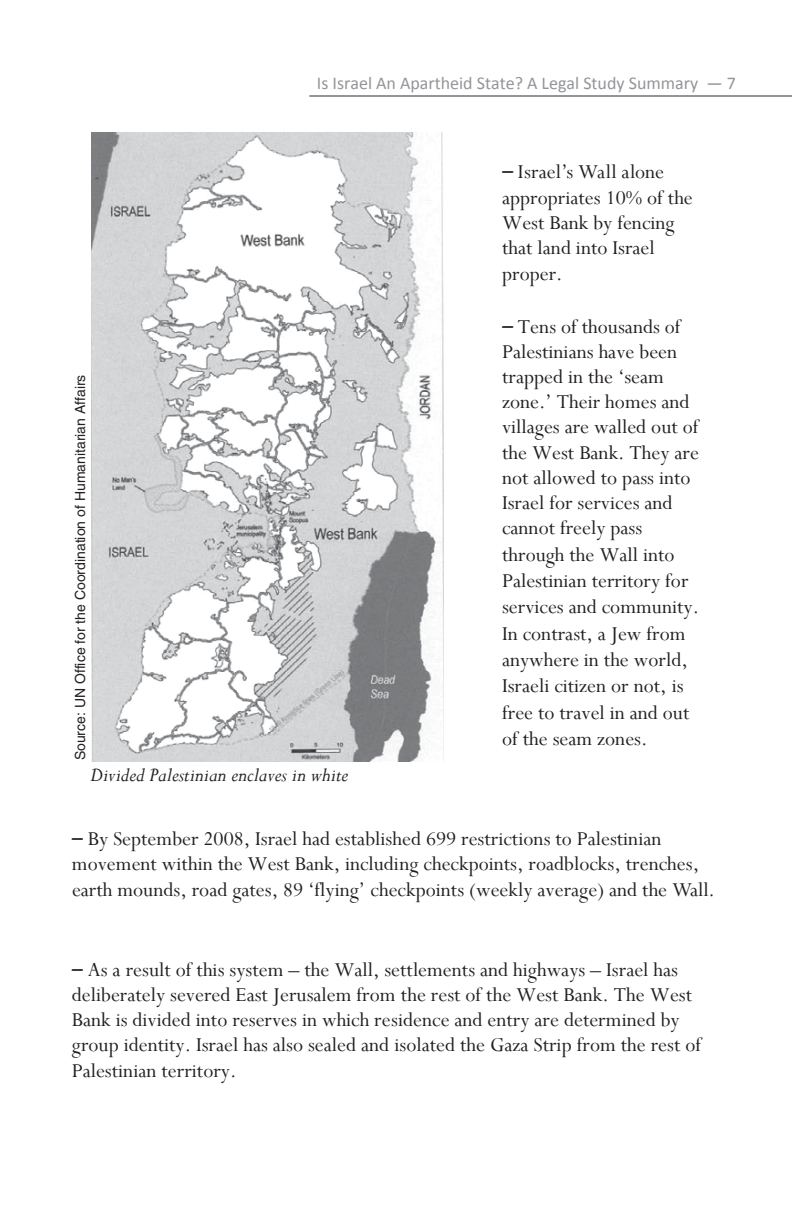
<style>
.page{position:relative;width:792px;height:1224px;background:#fff}
.page>*{position:absolute;margin:0;border:0;box-sizing:border-box;transform-origin:0 0}
.t1{font:22px/25.8px "Perpetua";color:#231f20}
.t2{font:italic 21.6px "Perpetua";color:#231f20}
.t3{font:18px "Calibri";color:#939598}
.t4{font:14px "Helvetica LT Std";color:#231f20}
.s1{font-family:"Calibri";font-style:italic}
</style>
<div class="page">
<hr style="left:310px;top:95px;width:482px;height:2px;background:#939598">
<img style="left:92px;top:132px;width:351px;height:630px">
<p class="t4" style="left:72px;top:760px;width:387px;rotate:-90deg">Source: UN Office for the Coordination of Humanitarian Affairs</p>
<p class="t3" style="left:317px;top:72px;width:420px">Is Israel An Apartheid State? A Legal Study Summary — 7</p>
<p class="t1" style="left:502px;top:159px;width:192px"><span class="s1">–</span> Israel’s Wall alone appropriates 10% of the<br>West Bank by fencing that land into Israel proper.</p>
<p class="t1" style="left:502px;top:313px;width:199px"><span class="s1">–</span> Tens of thousands of<br>Palestinians have been trapped in the ‘seam zone.’ Their homes and villages are walled out of the West Bank. They are not allowed to pass into<br>Israel for services and cannot freely pass through the Wall into<br>Palestinian territory for services and community.<br>In contrast, a Jew from anywhere in the world,<br>Israeli citizen or not, is free to travel in and out of the seam zones.</p>
<p class="t2" style="left:91px;top:761px;width:259px">Divided Palestinian enclaves in white</p>
<p class="t1" style="left:72px;top:826px;width:645px;line-height:25.2px"><span class="s1">–</span> By September 2008, Israel had established 699 restrictions to Palestinian movement within the West Bank, including checkpoints, roadblocks, trenches, earth mounds, road gates, 89 ‘flying’ checkpoints (weekly average) and the Wall.</p>
<p class="t1" style="left:72px;top:956px;width:631px;line-height:25.2px"><span class="s1">–</span> As a result of this system – the Wall, settlements and highways – Israel has deliberately severed East Jerusalem from the rest of the West Bank. The West Bank is divided into reserves in which residence and entry are determined by group identity. Israel has also sealed and isolated the Gaza Strip from the rest of Palestinian territory.</p>
</div>
